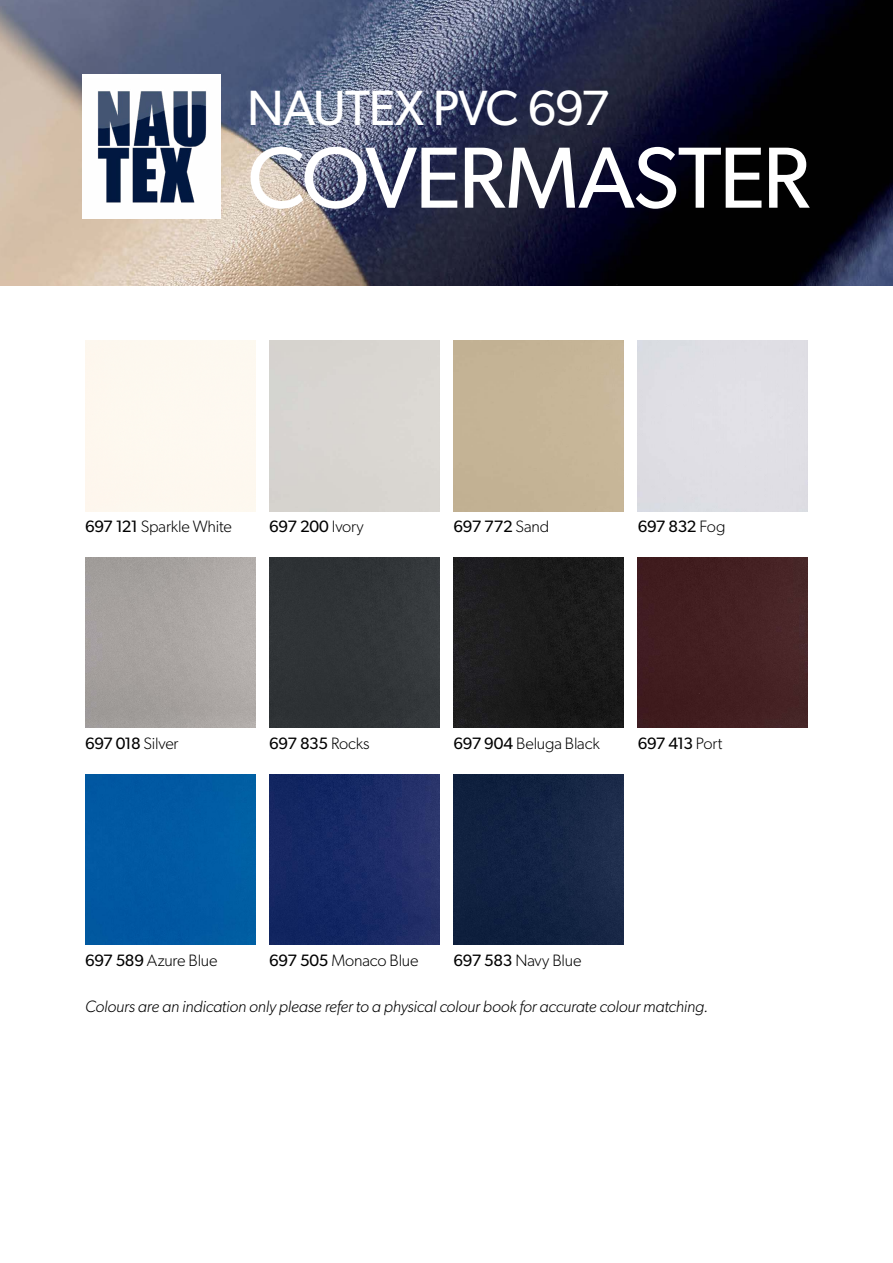
<style>
.page{position:relative;width:893px;height:1263px;background:#fff}
.page>*{position:absolute;margin:0;border:0;box-sizing:border-box;transform-origin:0 0}
.t1{font:87px "Gibson";letter-spacing:-.03em;color:#fff}
.t2{font:49.65px "Gibson";letter-spacing:-.02em;color:#fff}
.t3{font:italic 300 16.5px "Gibson";letter-spacing:-.01em;color:#000}
.t4{font:300 16.5px "Gibson";letter-spacing:-.01em;color:#000}
.t5{font:16.5px "Gibson";letter-spacing:-.03em;color:#000}
.s1{font-weight:400}
.s2{font-weight:300}
</style>
<div class="page">
<img style="left:0;top:0;width:893px;height:286px">
<div style="left:83px;top:74px;width:138px;height:144px;background:#fff"></div>
<img style="left:97px;top:91px;width:110px;height:112px">
<img style="left:85px;top:558px;width:170px;height:170px">
<div style="left:85px;top:775px;width:170px;height:170px;background:#0159a3"></div>
<div style="left:269px;top:558px;width:170px;height:170px;background:#303437"></div>
<img style="left:269px;top:775px;width:170px;height:170px">
<div style="left:454px;top:558px;width:170px;height:170px;background:#1c1c1c"></div>
<img style="left:454px;top:775px;width:170px;height:170px">
<div style="left:638px;top:558px;width:170px;height:170px;background:#431f22"></div>
<h2 class="t2" style="left:247px;top:78px;width:364px">NAUTEX PVC 697</h2>
<h1 class="t1" style="left:247px;top:125px;width:564px">COVERMASTER</h1>
<p class="t4" style="left:85px;top:516px;width:148px"><span class="s1">697 121</span> Sparkle White</p>
<p class="t5" style="left:269px;top:516px;width:96px">697 200 <span class="s2">Ivory</span></p>
<p class="t5" style="left:85px;top:733px;width:95px">697 018 <span class="s2">Silver</span></p>
<p class="t5" style="left:269px;top:733px;width:102px">697 835 <span class="s2">Rocks</span></p>
<p class="t5" style="left:454px;top:516px;width:97px">697 772 <span class="s2">Sand</span></p>
<p class="t5" style="left:638px;top:516px;width:89px">697 832 <span class="s2">Fog</span></p>
<p class="t4" style="left:454px;top:733px;width:148px"><span class="s1">697 904</span> Beluga Black</p>
<p class="t5" style="left:638px;top:733px;width:86px">697 413 <span class="s2">Port</span></p>
<p class="t4" style="left:85px;top:950px;width:134px"><span class="s1">697 589</span> Azure Blue</p>
<p class="t4" style="left:269px;top:950px;width:151px"><span class="s1">697 505</span> Monaco Blue</p>
<p class="t4" style="left:454px;top:950px;width:129px"><span class="s1">697 583</span> Navy Blue</p>
<p class="t3" style="left:85px;top:997px;width:625px">Colours are an indication only please refer to a physical colour book for accurate colour matching.</p>
</div>
